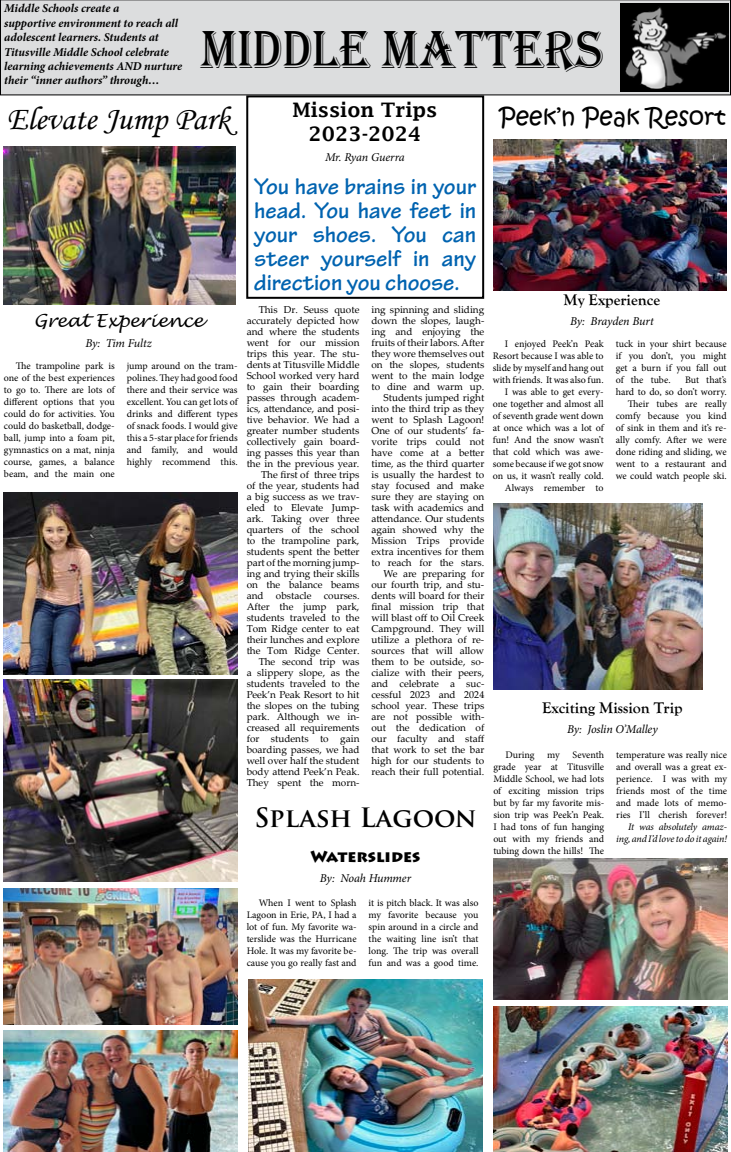
<style>
.page{position:relative;width:731px;height:1152px;background:#fff}
.page>*{position:absolute;margin:0;border:0;box-sizing:border-box;transform-origin:0 0}
.t1{font:55px "Algerian";color:#000;scale:.9 1}
.t2{font:33px "Monotype Corsiva";color:#000}
.t3{font:700 26px "Trajan Pro";color:#000}
.t4{font:700 24px/24px "Tekton Pro";color:#0063b0;text-align:justify}
.t5{font:24px "Kristen ITC";color:#000}
.t6{font:600 20px/24px "Lucida Fax";color:#000;text-align:center}
.t7{font:italic 18px "Lucida Handwriting";color:#000}
.t8{font:700 16px "Goudy Old Style T";color:#000}
.t9{font:900 16px "Lithos Pro";color:#000}
.t10{font:italic 700 12px/14.4px "Minion Pro";letter-spacing:-.005em;color:#000}
.t11{font:italic 12px "Minion Pro";letter-spacing:-.015em;color:#000}
.t12{font:10px/11px "Palatino Linotype";color:#000;text-align:right}
.t13{font:10px/12px "Minion Pro";letter-spacing:-.005em;color:#000;text-align:justify}
.t14{font:italic 10px/12px "Minion Pro";letter-spacing:-.015em;color:#000;text-align:right}
</style>
<div class="page">
<div style="left:246px;top:95px;width:238px;height:204px;border:2px solid #000"></div>
<div style="left:0;top:0;width:731px;height:95px;background:#dcddde"></div>
<img style="left:621px;top:4px;width:107px;height:87px">
<img style="left:493px;top:503px;width:209px;height:187px">
<img style="left:4px;top:493px;width:234px;height:182px">
<img style="left:494px;top:140px;width:232px;height:151px">
<img style="left:4px;top:680px;width:234px;height:201px">
<img style="left:4px;top:147px;width:231px;height:158px">
<img style="left:494px;top:1007px;width:233px;height:145px">
<img style="left:4px;top:889px;width:234px;height:135px">
<img style="left:249px;top:980px;width:233px;height:172px">
<img style="left:4px;top:1030px;width:234px;height:122px">
<img style="left:493px;top:858px;width:234px;height:141px">
<p class="t10" style="left:4px;top:1px;width:179px">Middle Schools create a<br>supportive environment to reach all adolescent learners. Students at Titusville Middle School celebrate learning achievements AND nurture their “inner authors” through…</p>
<h1 class="t1" style="left:201px;top:19px;width:448px">MIDDLE MATTERS</h1>
<h2 class="t2" style="left:7px;top:99px;width:225px">Elevate Jump Park</h2>
<h3 class="t6" style="left:292px;top:98px;width:146px">Mission Trips<br>2023-2024</h3>
<p class="t11" style="left:325px;top:149px;width:81px">Mr. Ryan Guerra</p>
<h3 class="t4" style="left:254px;top:175px;width:223px">You have brains in your head. You have feet in your shoes. You can steer yourself in any direction you choose.</h3>
<h3 class="t5" style="left:499px;top:101px;width:228px">Peek’n Peak Resort</h3>
<h3 class="t8" style="left:563px;top:291px;width:98px">My Experience</h3>
<p class="t11" style="left:570px;top:313px;width:85px">By: Brayden Burt</p>
<p class="t12" style="left:247px;top:304px;width:114px">This Dr. Seuss quote accurately depicted how and where the students went for our mission trips this year. The stu&shy;dents at Titusville Middle<br>School worked very hard to gain their boarding passes through academ&shy;ics, attendance, and posi&shy;tive behavior. We had a greater number students collectively gain board&shy;ing passes this year than the in the previous year.<br>The first of three trips<br>of the year, students had a big success as we trav&shy;eled to Elevate Jump&shy;ark. Taking over three quarters of the school to the trampoline park, students spent the better part of the morning jump&shy;ing and trying their skills on the balance beams and obstacle courses.<br>After the jump park, students traveled to the<br>Tom Ridge center to eat their lunches and explore the Tom Ridge Center.<br>The second trip was<br>a slippery slope, as the students traveled to the<br>Peek’n Peak Resort to hit the slopes on the tubing park. Although we in&shy;creased all requirements for students to gain boarding passes, we had well over half the student body attend Peek’n Peak.<br>They spent the morn-</p>
<p class="t12" style="left:371px;top:304px;width:114px">ing spinning and sliding down the slopes, laugh&shy;ing and enjoying the fruits of their labors. After they wore themselves out on the slopes, students went to the main lodge to dine and warm up.<br>Students jumped right into the third trip as they went to Splash Lagoon!<br>One of our students’ fa&shy;vorite trips could not have come at a better time, as the third quarter is usually the hardest to stay focused and make sure they are staying on task with academics and attendance. Our students again showed why the<br>Mission Trips provide extra incentives for them to reach for the stars.<br>We are preparing for our fourth trip, and stu&shy;dents will board for their final mission trip that will blast off to Oil Creek<br>Campground. They will utilize a plethora of re&shy;sources that will allow them to be outside, so&shy;cialize with their peers, and celebrate a suc&shy;cessful 2023 and 2024 school year. These trips are not possible with&shy;out the dedication of our faculty and staff that work to set the bar high for our students to reach their full potential.</p>
<h3 class="t7" style="left:34px;top:309px;width:171px">Great Experience</h3>
<p class="t11" style="left:85px;top:335px;width:68px">By: Tim Fultz</p>
<p class="t13" style="left:4px;top:360px;width:112px;text-indent:12px">The trampoline park is one of the best experiences to go to. There are lots of different options that you could do for activities. You could do basketball, dodge&shy;ball, jump into a foam pit, gymnastics on a mat, ninja course, games, a balance beam, and the main one</p>
<p class="t13" style="left:127px;top:360px;width:112px">jump around on the tram&shy;polines. They had good food there and their service was excellent. You can get lots of drinks and different types of snack foods. I would give this a 5-star place for friends and family, and would highly recommend this.</p>
<p class="t13" style="left:493px;top:338px;width:112px;text-align:right">I enjoyed Peek’n Peak<br>Resort because I was able to slide by myself and hang out with friends. It was also fun.<br>I was able to get every&shy;one together and almost all of seventh grade went down at once which was a lot of fun! And the snow wasn’t that cold which was awe&shy;some because if we got snow on us, it wasn’t really cold.<br>Always remember to</p>
<p class="t13" style="left:616px;top:338px;width:112px">tuck in your shirt because if you don’t, you might get a burn if you fall out of the tube.</p>
<p class="t13" style="left:616px;top:374px;width:112px;text-align:right">But that’s<br>hard to do, so don’t worry.<br>Their tubes are really comfy because you kind of sink in them and it’s re&shy;ally comfy. After we were done riding and sliding, we went to a restaurant and we could watch people ski.</p>
<h3 class="t8" style="left:542px;top:699px;width:142px">Exciting Mission Trip</h3>
<p class="t11" style="left:567px;top:721px;width:92px">By: Joslin O’Malley</p>
<p class="t13" style="left:493px;top:749px;width:112px;text-indent:79px">Seventh grade year at Titusville Middle School, we had lots of exciting mission trips but by far my favorite mis&shy;sion trip was Peek’n Peak.<br>I had tons of fun hanging out with my friends and tubing down the hills! The</p>
<p class="t13" style="left:616px;top:749px;width:112px">temperature was really nice and overall was a great ex&shy;perience. I was with my friends most of the time and made lots of memo&shy;ries I’ll cherish forever!</p>
<p class="t13" style="left:505px;top:749px;width:31px">During</p>
<p class="t13" style="left:547px;top:749px;width:14px">my</p>
<h3 class="t3" style="left:255px;top:801px;width:224px">Splash Lagoon</h3>
<p class="t14" style="left:616px;top:821px;width:112px">It was absolutely amaz&shy;ing, and I’d love to do it again!</p>
<h3 class="t9" style="left:310px;top:847px;width:111px">Waterslides</h3>
<p class="t11" style="left:320px;top:870px;width:93px">By: Noah Hummer</p>
<p class="t13" style="left:247px;top:897px;width:111px;text-indent:12px">When I went to Splash Lagoon in Erie, PA, I had a lot of fun. My favorite wa&shy;terslide was the Hurricane Hole. It was my favorite be&shy;cause you go really fast and</p>
<p class="t13" style="left:369px;top:897px;width:111px">it is pitch black. It was also my favorite because you spin around in a circle and the waiting line isn’t that long. The trip was overall fun and was a good time.</p>
</div>
